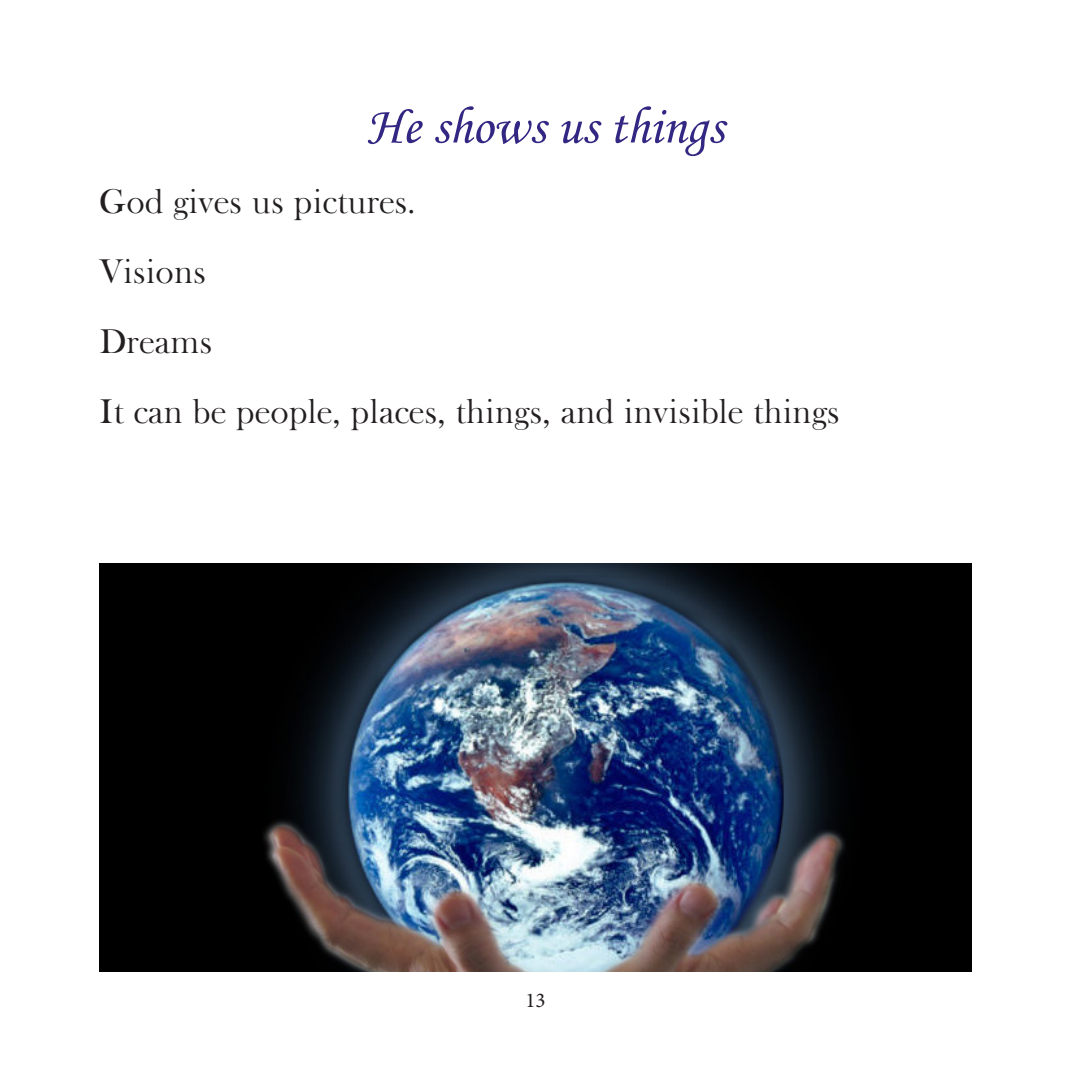
<style>
.page{position:relative;width:1071px;height:1071px;background:#fff}
.page>*{position:absolute;margin:0;border:0;box-sizing:border-box;transform-origin:0 0}
.t1{font:52.5px "Monotype Corsiva";color:#322782}
.t2{font:35px "Open Baskerville 0.0.53";color:#231f20}
.t3{font:21px "Minion Pro";color:#231f20}
</style>
<div class="page">
<img style="left:99px;top:564px;width:873px;height:408px">
<p class="t1" style="left:367px;top:95px;width:359px">He shows us things</p>
<p class="t2" style="left:99px;top:181px;width:318px">God gives us pictures.</p>
<p class="t2" style="left:99px;top:251px;width:108px">Visions</p>
<p class="t2" style="left:99px;top:321px;width:115px">Dreams</p>
<p class="t2" style="left:99px;top:391px;width:742px">It can be people, places, things, and invisible things</p>
<p class="t3" style="left:525px;top:986px;width:22px">13</p>
</div>
